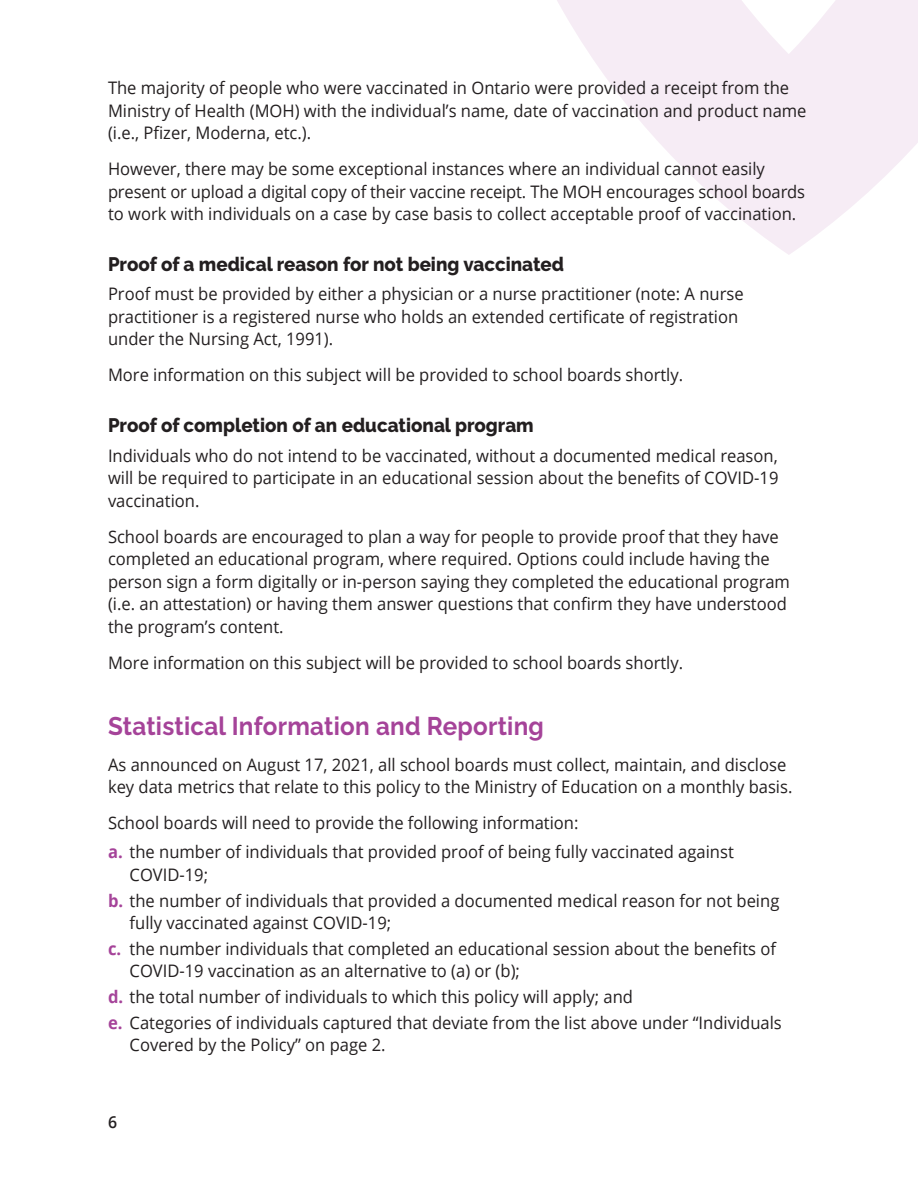
<style>
.page{position:relative;width:918px;height:1188px;background:#fff}
.page>*{position:absolute;margin:0;border:0;box-sizing:border-box;transform-origin:0 0}
.t1{font:700 25.5px "Raleway";letter-spacing:.01em;color:#a54399;scale:.95 1}
.t2{font:800 19.5px "Raleway";color:#231f20;scale:.96 1}
.t3{font:17.25px/22.5px "Open Sans";color:#231f20;scale:.96 1}
.t4{font:600 16.5px "Open Sans";color:#231f20;scale:.96 1}
.s1{font-weight:700;color:#a54399}
</style>
<div class="page">
<svg style="left:557px;top:0;width:361px;height:255px;fill:#f6ecf5"></svg>
<p class="t3" style="left:108px;top:76px;width:729px">The majority of people who were vaccinated in Ontario were provided a receipt from the<br>Ministry of Health (MOH) with the individual’s name, date of vaccination and product name (i.e., Pfizer, Moderna, etc.).</p>
<p class="t3" style="left:108px;top:157px;width:728px">However, there may be some exceptional instances where an individual cannot easily present or upload a digital copy of their vaccine receipt. The MOH encourages school boards to work with individuals on a case by case basis to collect acceptable proof of vaccination.</p>
<h3 class="t2" style="left:108px;top:249px;width:477px">Proof of a medical reason for not being vaccinated</h3>
<p class="t3" style="left:108px;top:282px;width:664px">Proof must be provided by either a physician or a nurse practitioner (note: A nurse practitioner is a registered nurse who holds an extended certificate of registration under the Nursing Act, 1991).</p>
<p class="t3" style="left:108px;top:363px;width:601px">More information on this subject will be provided to school boards shortly.</p>
<h3 class="t2" style="left:108px;top:411px;width:445px">Proof of completion of an educational program</h3>
<p class="t3" style="left:108px;top:444px;width:700px;text-align:justify">Individuals who do not intend to be vaccinated, without a documented medical reason, will be required to participate in an educational session about the benefits of COVID-19 vaccination.</p>
<p class="t3" style="left:108px;top:525px;width:712px">School boards are encouraged to plan a way for people to provide proof that they have completed an educational program, where required. Options could include having the person sign a form digitally or in-person saying they completed the educational program (i.e. an attestation) or having them answer questions that confirm they have understood the program’s content.</p>
<p class="t3" style="left:108px;top:651px;width:601px">More information on this subject will be provided to school boards shortly.</p>
<h2 class="t1" style="left:108px;top:706px;width:460px">Statistical Information and Reporting</h2>
<p class="t3" style="left:108px;top:753px;width:714px">As announced on August 17, 2021, all school boards must collect, maintain, and disclose key data metrics that relate to this policy to the Ministry of Education on a monthly basis.</p>
<p class="t3" style="left:108px;top:811px;width:492px">School boards will need to provide the following information:</p>
<p class="t3" style="left:130px;top:840px;width:631px;text-indent:-22px"><span class="s1">a.</span> the number of individuals that provided proof of being fully vaccinated against<br>COVID-19;</p>
<p class="t3" style="left:130px;top:889px;width:678px;text-indent:-22px"><span class="s1">b.</span> the number of individuals that provided a documented medical reason for not being fully vaccinated against COVID-19;</p>
<p class="t3" style="left:130px;top:937px;width:675px;text-indent:-22px"><span class="s1">c.</span> the number individuals that completed an educational session about the benefits of<br>COVID-19 vaccination as an alternative to (a) or (b);</p>
<p class="t3" style="left:108px;top:985px;width:549px"><span class="s1">d.</span> the total number of individuals to which this policy will apply; and</p>
<p class="t3" style="left:130px;top:1011px;width:681px;text-indent:-22px"><span class="s1">e.</span> Categories of individuals captured that deviate from the list above under “Individuals<br>Covered by the Policy” on page 2.</p>
<p class="t4" style="left:108px;top:1110px;width:11px">6</p>
</div>
